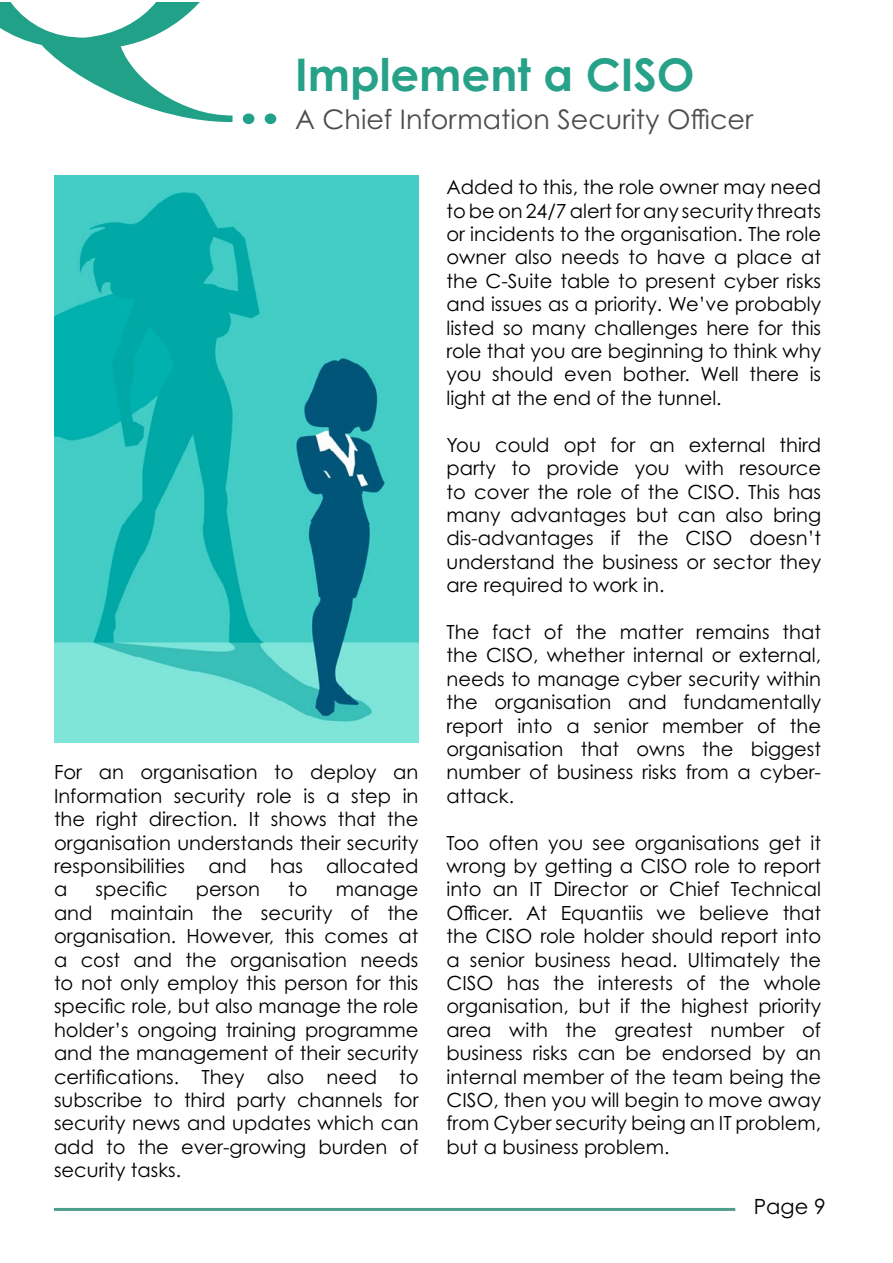
<style>
.page{position:relative;width:893px;height:1263px;background:#fff}
.page>*{position:absolute;margin:0;border:0;box-sizing:border-box;transform-origin:0 0}
.t1{font:700 45px "Century Gothic Pro";color:#28a189}
.t2{font:27px "Century Gothic Pro";color:#4d4d4d}
.t3{font:21px "Century Gothic Pro";color:#000}
.t4{font:19.5px/23.4px "Century Gothic Pro";color:#000;text-align:justify}
</style>
<div class="page">
<svg style="left:0;top:3px;width:233px;height:119px"></svg>
<svg style="left:243px;top:113px;width:11px;height:11px"></svg>
<svg style="left:265px;top:113px;width:11px;height:11px"></svg>
<hr style="left:54px;top:1208px;width:681px;height:3px;background:#4d9e8a">
<img style="left:54px;top:176px;width:364px;height:566px">
<h1 class="t1" style="left:295px;top:47px;width:401px">Implement a CISO</h1>
<h2 class="t2" style="left:295px;top:103px;width:460px">A Chief Information Security Officer</h2>
<p class="t4" style="left:54px;top:760px;width:366px">For an organisation to deploy an Information security role is a step in the right direction. It shows that the organisation understands their security responsibilities and has allocated a</p>
<p class="t4" style="left:96px;top:877px;width:74px">specific</p>
<p class="t4" style="left:196px;top:877px;width:66px">person</p>
<p class="t4" style="left:288px;top:877px;width:21px">to</p>
<p class="t4" style="left:54px;top:877px;width:366px;text-indent:282px">manage and maintain the security of the organisation. However, this comes at a cost and the organisation needs to not only employ this person for this specific role, but also manage the role holder’s ongoing training programme and the management of their security certifications. They also need to subscribe to third party channels for security news and updates which can add to the ever-growing burden of security tasks.</p>
<p class="t4" style="left:446px;top:175px;width:376px">Added to this, the role owner may need to be on 24/7 alert for any security threats or incidents to the organisation. The role owner also needs to have a place at the C-Suite table to present cyber risks and issues as a priority. We’ve probably listed so many challenges here for this role that you are beginning to think why you should even bother. Well there is light at the end of the tunnel.</p>
<p class="t4" style="left:446px;top:433px;width:376px">You could opt for an external third party to provide you with resource to cover the role of the CISO. This has many advantages but can also bring dis-advantages if the CISO doesn’t understand the business or sector they are required to work in.</p>
<p class="t4" style="left:446px;top:620px;width:376px">The fact of the matter remains that the CISO, whether internal or external, needs to manage cyber security within the organisation and fundamentally report into a senior member of the organisation that owns the biggest number of business risks from a cyber&shy;attack.</p>
<p class="t4" style="left:446px;top:830px;width:376px">Too often you see organisations get it wrong by getting a CISO role to report into an IT Director or Chief Technical Officer. At Equantiis we believe that the CISO role holder should report into a senior business head. Ultimately the CISO has the interests of the whole organisation, but if the highest priority area with the greatest number of business risks can be endorsed by an internal member of the team being the CISO, then you will begin to move away from Cyber security being an IT problem, but a business problem.</p>
<p class="t3" style="left:754px;top:1193px;width:74px">Page 9</p>
</div>
